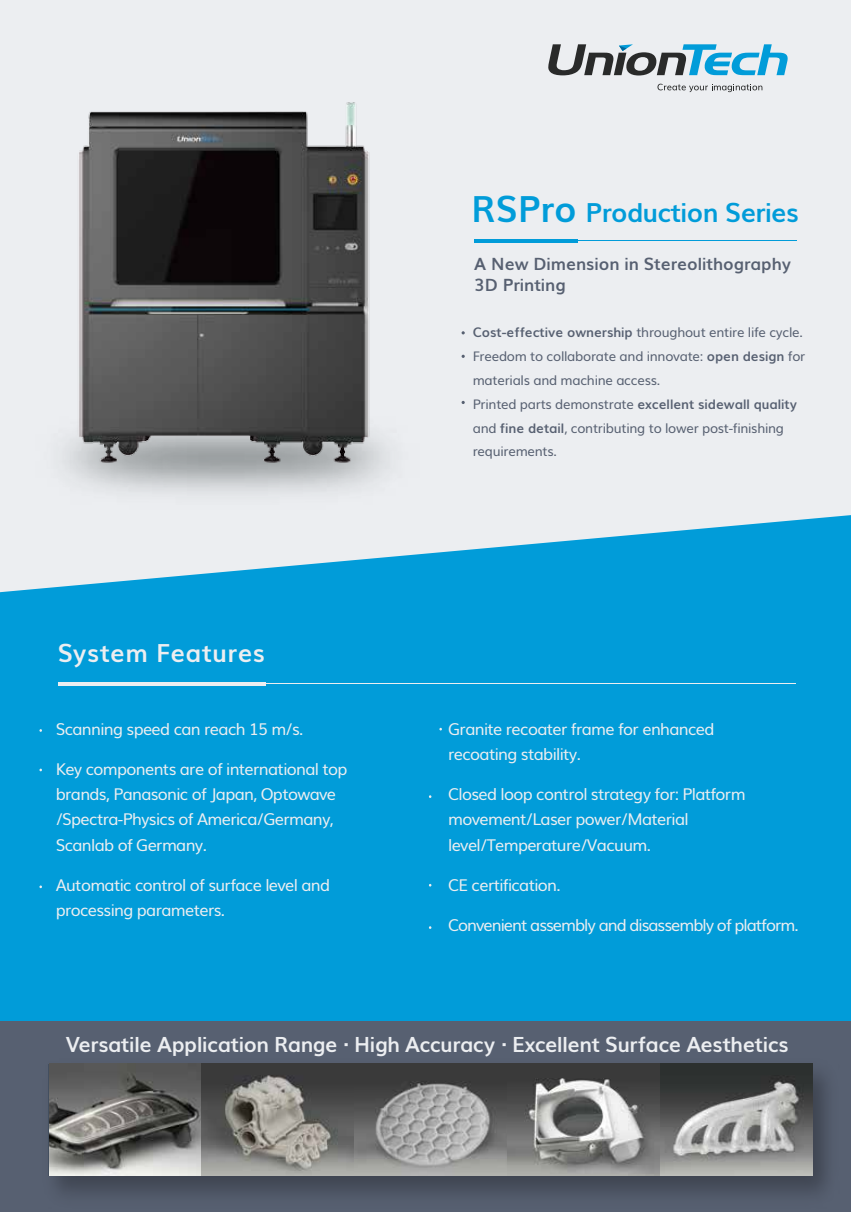
<style>
.page{position:relative;width:851px;height:1212px;background:#fff}
.page>*{position:absolute;margin:0;border:0;box-sizing:border-box;transform-origin:0 0}
.t1{font:700 26.25px "Muli";letter-spacing:-.02em;color:#019cd9}
.t2{font:700 24.9px "Muli";letter-spacing:.02em;color:#eceef1}
.t3{font:700 21px "Muli";letter-spacing:-.015em;color:#eceef1}
.t4{font:700 16.95px/21.5px "Muli";color:#576071}
.t5{font:16.2px/25.2px "Muli";letter-spacing:-.04em;color:#eceef1}
.t6{font:16.2px "Muli";letter-spacing:-.06em;color:#eceef1}
.t7{font:13.2px/23.7px "Muli";letter-spacing:-.02em;color:#576071}
.s1{font-size:36px}
.s2{font-weight:700}
</style>
<div class="page">
<div style="left:0;top:0;width:850px;height:1212px;background:#eceef1"></div>
<svg style="left:0;top:515px;width:850px;height:506px;background:#13a2da"></svg>
<div style="left:0;top:1021px;width:850px;height:191px;background:#576071"></div>
<hr style="left:474px;top:240px;width:322px;height:1px;background:#019cd9">
<hr style="left:58px;top:682px;width:207px;height:4px;background:#eceef1">
<hr style="left:58px;top:683px;width:737px;height:1px;background:#eceef1">
<img style="left:48px;top:1063px;width:780px;height:132px">
<img style="left:49px;top:1064px;width:763px;height:111px">
<svg style="left:550px;top:44px;width:237px;height:31px"></svg>
<svg style="left:657px;top:84px;width:105px;height:8px"></svg>
<img style="left:62px;top:56px;width:529px;height:438px">
<h1 class="t1" style="left:471px;top:191px;width:329px"><span class="s1">RSPro</span> Production Series</h1>
<h2 class="t2" style="left:58px;top:633px;width:208px">System Features</h2>
<p class="t5" style="left:56px;top:715px;width:249px">Scanning speed can reach 15 m/s.</p>
<p class="t5" style="left:56px;top:755px;width:293px">Key components are of international top brands, Panasonic of Japan, Optowave /Spectra-Physics of America/Germany, Scanlab of Germany.</p>
<p class="t5" style="left:56px;top:871px;width:276px">Automatic control of surface level and processing parameters.</p>
<p class="t4" style="left:474px;top:252px;width:318px">A New Dimension in Stereolithography<br>3D Printing</p>
<p class="t7" style="left:472px;top:320px;width:334px"><span class="s2">Cost-effective ownership</span> throughout entire life cycle.<br>Freedom to collaborate and innovate: <span class="s2">open design</span> for materials and machine access.<br>Printed parts demonstrate <span class="s2">excellent sidewall quality </span>and <span class="s2">fine detail</span>, contributing to lower post-finishing requirements.</p>
<p class="t5" style="left:448px;top:715px;width:268px">Granite recoater frame for enhanced recoating stability.</p>
<p class="t5" style="left:448px;top:780px;width:299px">Closed loop control strategy for: Platform movement/Laser power/Material level/Temperature/Vacuum.</p>
<p class="t5" style="left:448px;top:871px;width:114px">CE certification.</p>
<p class="t6" style="left:448px;top:912px;width:352px">Convenient assembly and disassembly of platform.</p>
<p class="t3" style="left:66px;top:1028px;width:724px">Versatile Application Range · High Accuracy · Excellent Surface Aesthetics</p>
</div>
